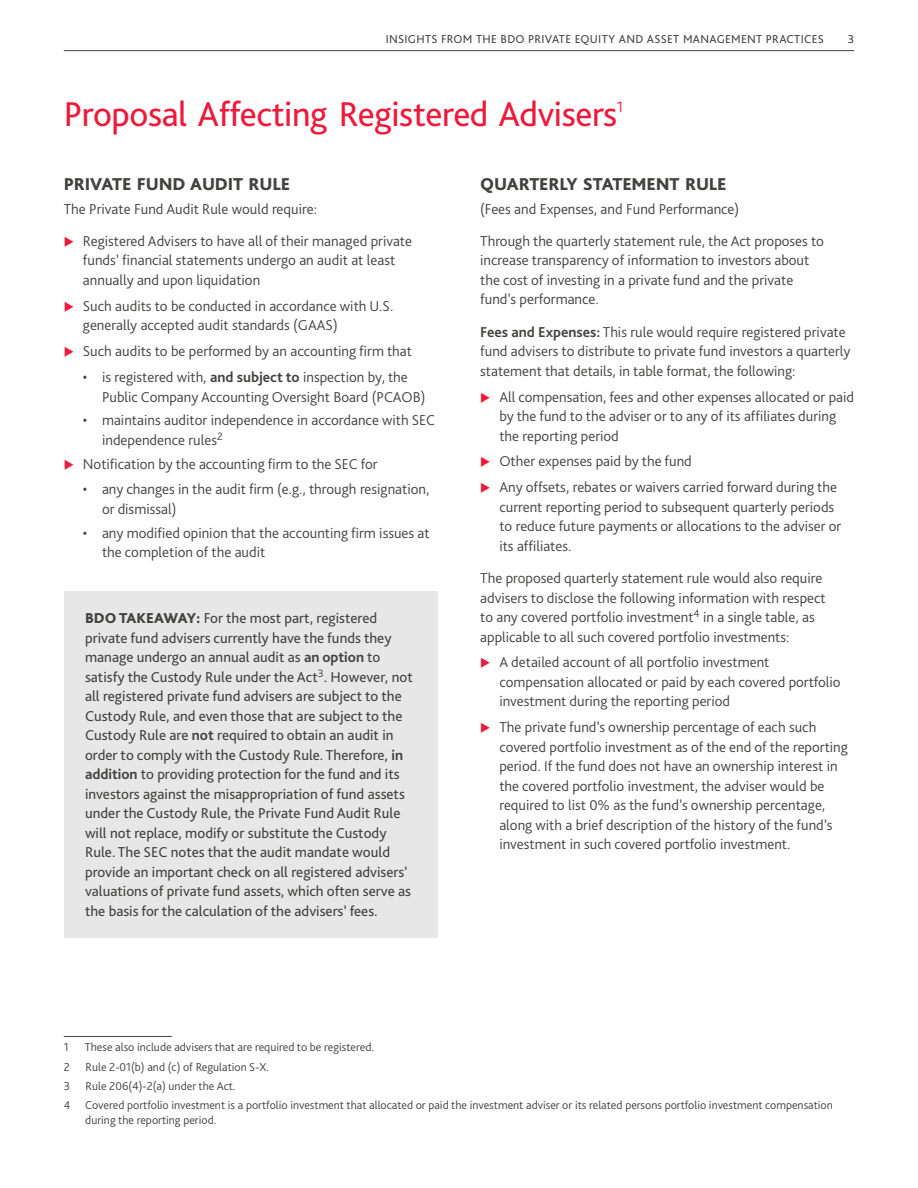
<style>
.page{position:relative;width:918px;height:1188px;background:#fff}
.page>*{position:absolute;margin:0;border:0;box-sizing:border-box;transform-origin:0 0}
.t1{font:36px "Bliss Pro";letter-spacing:-.01em;color:#ed1a3b}
.t2{font:800 18px "Bliss Pro";letter-spacing:-.01em;color:#424241}
.t3{font:300 15.75px "Bliss Pro";color:#ed1a3b}
.t4{font:300 15px/19.5px "Bliss Pro";color:#424241}
.t5{font:15px/19.5px "Bliss Pro";color:#424241}
.t6{font:300 12px/19.2px "Bliss Pro";color:#424241}
.t7{font:12px "Bliss Pro";letter-spacing:.025em;color:#424241}
.s1{font-weight:700}
.s2{font-weight:800}
</style>
<div class="page">
<hr style="left:64px;top:1036px;width:108px;height:1px;background:#424241">
<div style="left:64px;top:591px;width:374px;height:346px;background:#e7e7e7"></div>
<hr style="left:64px;top:50px;width:790px;height:1px;background:#424241">
<p class="t7" style="left:386px;top:31px;width:439px">INSIGHTS FROM THE BDO PRIVATE EQUITY AND ASSET MANAGEMENT PRACTICES</p>
<p class="t7" style="left:848px;top:31px;width:8px">3</p>
<h1 class="t1" style="left:64px;top:92px;width:555px">Proposal Affecting Registered Advisers</h1>
<p class="t3" style="left:617px;top:97px;width:8px">1</p>
<p class="t2" style="left:64px;top:173px;width:228px">PRIVATE FUND AUDIT RULE</p>
<p class="t4" style="left:83px;top:192px;width:331px;line-height:32.2px;text-indent:-19px">The Private Fund Audit Rule would require:<br>Registered Advisers to have all of their managed private</p>
<p class="t4" style="left:83px;top:250px;width:314px">funds’ financial statements undergo an audit at least annually and upon liquidation</p>
<p class="t4" style="left:83px;top:296px;width:312px">Such audits to be conducted in accordance with U.S. generally accepted audit standards (GAAS)</p>
<p class="t4" style="left:83px;top:341px;width:331px">Such audits to be performed by an accounting firm that</p>
<p class="t4" style="left:102px;top:367px;width:325px;text-indent:-19px">• is registered with, <span class="s1">and subject to</span> inspection by, the<br>Public Company Accounting Oversight Board (PCAOB)</p>
<p class="t4" style="left:102px;top:410px;width:334px;text-indent:-19px">• maintains auditor independence in accordance with SEC independence rules<sup>2</sup></p>
<p class="t4" style="left:83px;top:453px;width:296px">Notification by the accounting firm to the SEC for</p>
<p class="t4" style="left:102px;top:479px;width:329px;text-indent:-19px">• any changes in the audit firm (e.g., through resignation, or dismissal)</p>
<p class="t4" style="left:102px;top:523px;width:329px;text-indent:-19px">• any modified opinion that the accounting firm issues at the completion of the audit</p>
<p class="t5" style="left:85px;top:608px;width:329px"><span class="s2">BDO TAKEAWAY:</span> For the most part, registered private fund advisers currently have the funds they manage undergo an annual audit as <span class="s1">an option</span> to satisfy the Custody Rule under the Act<sup>3</sup>. However, not all registered private fund advisers are subject to the Custody Rule, and even those that are subject to the Custody Rule are <span class="s1">not</span> required to obtain an audit in order to comply with the Custody Rule. Therefore, <span class="s1">in addition</span> to providing protection for the fund and its investors against the misappropriation of fund assets under the Custody Rule, the Private Fund Audit Rule will not replace, modify or substitute the Custody Rule. The SEC notes that the audit mandate would provide an important check on all registered advisers’ valuations of private fund assets, which often serve as the basis for the calculation of the advisers’ fees.</p>
<p class="t2" style="left:480px;top:173px;width:248px">QUARTERLY STATEMENT RULE</p>
<p class="t4" style="left:480px;top:192px;width:345px;line-height:32.2px">(Fees and Expenses, and Fund Performance)<br>Through the quarterly statement rule, the Act proposes to</p>
<p class="t4" style="left:480px;top:250px;width:331px">increase transparency of information to investors about the cost of investing in a private fund and the private fund’s performance.</p>
<p class="t4" style="left:480px;top:322px;width:372px"><span class="s1">Fees and Expenses:</span> This rule would require registered private fund advisers to distribute to private fund investors a quarterly statement that details, in table format, the following:</p>
<p class="t4" style="left:499px;top:386px;width:356px">All compensation, fees and other expenses allocated or paid by the fund to the adviser or to any of its affiliates during the reporting period</p>
<p class="t4" style="left:499px;top:448px;width:339px;line-height:26px">Other expenses paid by the fund<br>Any offsets, rebates or waivers carried forward during the</p>
<p class="t4" style="left:499px;top:497px;width:343px">current reporting period to subsequent quarterly periods to reduce future payments or allocations to the adviser or its affiliates.</p>
<p class="t4" style="left:480px;top:568px;width:347px">The proposed quarterly statement rule would also require advisers to disclose the following information with respect to any covered portfolio investment<sup>4</sup> in a single table, as applicable to all such covered portfolio investments:</p>
<p class="t4" style="left:499px;top:652px;width:343px">A detailed account of all portfolio investment compensation allocated or paid by each covered portfolio investment during the reporting period</p>
<p class="t4" style="left:499px;top:717px;width:350px">The private fund’s ownership percentage of each such covered portfolio investment as of the end of the reporting period. If the fund does not have an ownership interest in the covered portfolio investment, the adviser would be required to list 0% as the fund’s ownership percentage, along with a brief description of the history of the fund’s investment in such covered portfolio investment.</p>
<p class="t6" style="left:64px;top:1038px;width:6px">1</p>
<p class="t6" style="left:85px;top:1038px;width:291px">These also include advisers that are required to be registered.</p>
<p class="t6" style="left:64px;top:1057px;width:8px">2</p>
<p class="t6" style="left:86px;top:1057px;width:185px">Rule 2-01(b) and (c) of Regulation S-X.</p>
<p class="t6" style="left:64px;top:1076px;width:8px">3</p>
<p class="t6" style="left:64px;top:1076px;width:771px;text-indent:22px">Rule 206(4)-2(a) under the Act.<br>4 Covered portfolio investment is a portfolio investment that allocated or paid the investment adviser or its related persons portfolio investment compensation</p>
<p class="t6" style="left:85px;top:1110px;width:133px">during the reporting period.</p>
</div>
